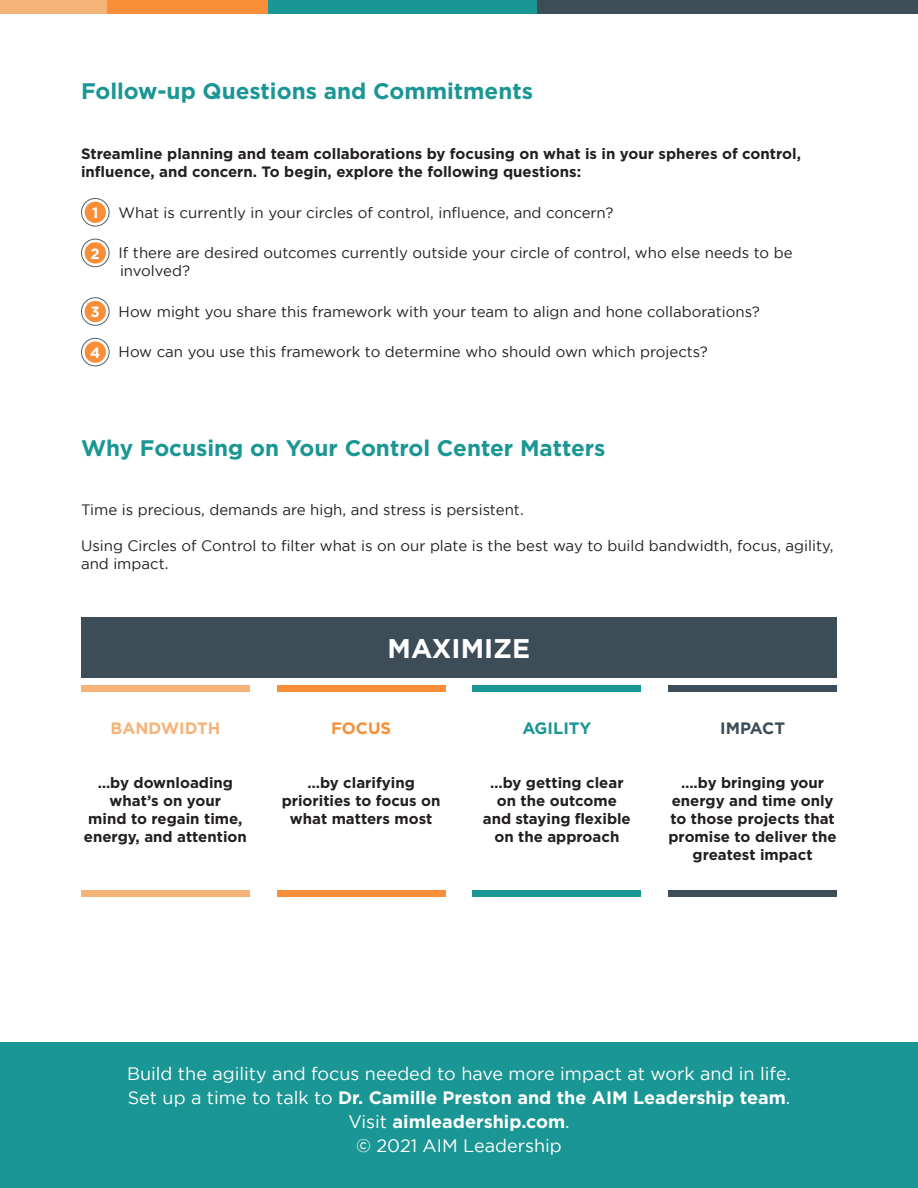
<style>
.page{position:relative;width:918px;height:1188px;background:#fff}
.page>*{position:absolute;margin:0;border:0;box-sizing:border-box;transform-origin:0 0}
.t1{font:700 27px "Gotham";color:#fff}
.t2{font:700 22.5px "Gotham";color:#1a9694}
.t3{font:700 18px "Gotham";color:#fff}
.t4{font:18px "Gotham";color:#fff}
.t5{font:700 16.5px "Gotham";color:#f5b378}
.t6{font:700 16.5px "Gotham";color:#1a9694}
.t7{font:700 16.5px "Gotham";color:#3d4d57}
.t8{font:700 16.5px "Gotham";color:#f88e38}
.t9{font:15px/18px "Gotham";color:#231f20}
.t10{font:700 15px/18px "Gotham";color:#231f20;text-align:center}
.t11{font:700 14.85px "Gotham";color:#fff}
.s1{font-weight:400}
</style>
<div class="page">
<div style="left:0;top:0;width:108px;height:14px;background:#f5b378"></div>
<div style="left:107px;top:0;width:162px;height:14px;background:#f88e38"></div>
<div style="left:268px;top:0;width:270px;height:14px;background:#1a9694"></div>
<div style="left:537px;top:0;width:381px;height:14px;background:#3d4d57"></div>
<div style="left:0;top:1043px;width:918px;height:145px;background:#1a9694"></div>
<div style="left:81px;top:198px;width:29px;height:29px;border:1px solid #546169;border-radius:50%"></div>
<div style="left:85px;top:202px;width:21px;height:21px;background:#f88e38;border-radius:50%"></div>
<div style="left:81px;top:239px;width:29px;height:28px;border:1px solid #546169;border-radius:50%"></div>
<div style="left:85px;top:242px;width:21px;height:22px;background:#f88e38;border-radius:50%"></div>
<div style="left:81px;top:297px;width:29px;height:29px;border:1px solid #546169;border-radius:50%"></div>
<div style="left:85px;top:301px;width:21px;height:21px;background:#f88e38;border-radius:50%"></div>
<div style="left:81px;top:338px;width:29px;height:28px;border:1px solid #546169;border-radius:50%"></div>
<div style="left:85px;top:341px;width:21px;height:22px;background:#f88e38;border-radius:50%"></div>
<div style="left:81px;top:617px;width:756px;height:61px;background:#3d4d57"></div>
<div style="left:81px;top:686px;width:169px;height:6px;background:#f5b378"></div>
<div style="left:81px;top:890px;width:169px;height:6px;background:#f5b378"></div>
<div style="left:277px;top:686px;width:169px;height:6px;background:#f88e38"></div>
<div style="left:277px;top:890px;width:169px;height:6px;background:#f88e38"></div>
<div style="left:472px;top:686px;width:169px;height:6px;background:#1a9694"></div>
<div style="left:472px;top:890px;width:169px;height:6px;background:#1a9694"></div>
<div style="left:668px;top:686px;width:169px;height:6px;background:#3d4d57"></div>
<div style="left:668px;top:890px;width:169px;height:6px;background:#3d4d57"></div>
<p class="t2" style="left:81px;top:76px;width:454px">Follow-up Questions and Commitments</p>
<p class="t10" style="left:81px;top:145px;width:721px;text-align:left">Streamline planning and team collaborations by focusing on what is in your spheres of control, influence, and concern. To begin, explore the following questions:</p>
<p class="t11" style="left:92px;top:203px;width:8px">1</p>
<p class="t9" style="left:119px;top:203px;width:496px">What is currently in your circles of control, influence, and concern?</p>
<p class="t11" style="left:91px;top:244px;width:11px">2</p>
<p class="t9" style="left:119px;top:244px;width:676px">If there are desired outcomes currently outside your circle of control, who else needs to be involved?</p>
<p class="t11" style="left:91px;top:302px;width:11px">3</p>
<p class="t9" style="left:119px;top:302px;width:643px">How might you share this framework with your team to align and hone collaborations?</p>
<p class="t11" style="left:90px;top:343px;width:12px">4</p>
<p class="t9" style="left:119px;top:343px;width:591px">How can you use this framework to determine who should own which projects?</p>
<p class="t2" style="left:81px;top:433px;width:526px">Why Focusing on Your Control Center Matters</p>
<p class="t9" style="left:81px;top:500px;width:444px">Time is precious, demands are high, and stress is persistent.</p>
<p class="t9" style="left:81px;top:536px;width:754px">Using Circles of Control to filter what is on our plate is the best way to build bandwidth, focus, agility, and impact.</p>
<p class="t5" style="left:110px;top:717px;width:111px">BANDWIDTH</p>
<p class="t10" style="left:84px;top:774px;width:164px">…by downloading what’s on your<br>mind to regain time, energy, and attention</p>
<p class="t1" style="left:388px;top:631px;width:144px">MAXIMIZE</p>
<p class="t8" style="left:331px;top:717px;width:62px">FOCUS</p>
<p class="t10" style="left:282px;top:774px;width:160px">…by clarifying priorities to focus on what matters most</p>
<p class="t6" style="left:522px;top:717px;width:71px">AGILITY</p>
<p class="t10" style="left:483px;top:774px;width:149px">…by getting clear on the outcome and staying flexible on the approach</p>
<p class="t7" style="left:720px;top:717px;width:66px">IMPACT</p>
<p class="t10" style="left:668px;top:774px;width:170px">….by bringing your energy and time only to those projects that promise to deliver the greatest impact</p>
<p class="t4" style="left:127px;top:1064px;width:665px">Build the agility and focus needed to have more impact at work and in life.</p>
<p class="t3" style="left:128px;top:1086px;width:664px"><span class="s1">Set up a time to talk to</span> Dr. Camille Preston and the AIM Leadership team<span class="s1">.</span></p>
<p class="t3" style="left:348px;top:1110px;width:223px"><span class="s1">Visit</span> aimleadership.com<span class="s1">.</span></p>
<p class="t4" style="left:356px;top:1136px;width:207px">© 2021 AIM Leadership</p>
</div>
